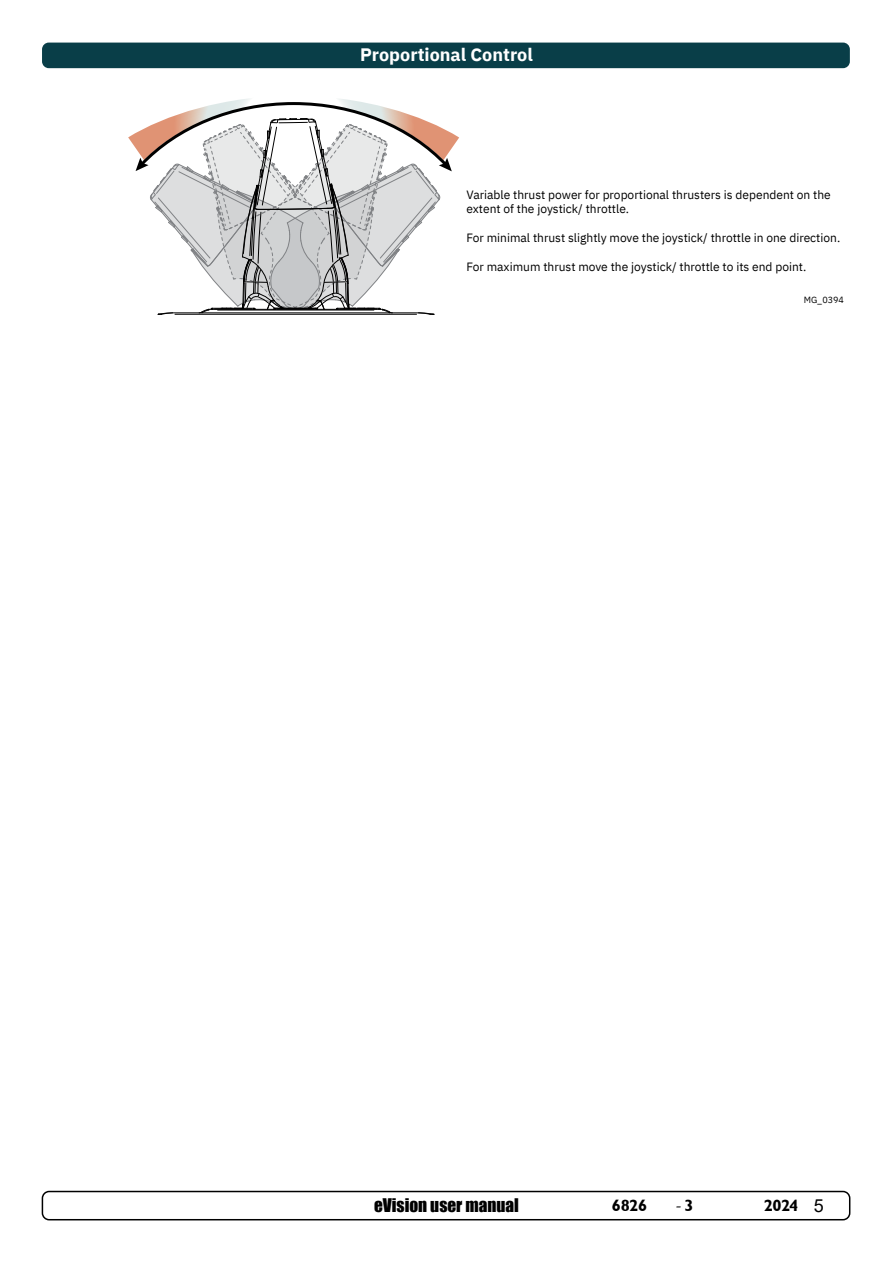
<style>
.page{position:relative;width:893px;height:1263px;background:#fff}
.page>*{position:absolute;margin:0;border:0;box-sizing:border-box;transform-origin:0 0}
.t1{font:700 18px "IBM Plex Sans";color:#fff}
.t2{font:18px "Minion Pro";color:#000}
.t3{font:17.25px "Impact";color:#000}
.t4{font:16.5px "Garrison Sans BOLD";letter-spacing:-.03em;color:#000}
.t5{font:12px/14.4px "IBM Plex Sans";color:#000}
.t6{font:9px "IBM Plex Sans";color:#000}
.s1{font-family:"Garrison Sans BOLD";font-size:16.5px}
.s2{font-family:"Arial";font-size:18px}
</style>
<div class="page">
<div style="left:42px;top:1191px;width:808px;height:29px;border:2px solid #000;border-radius:7px"></div>
<div style="left:42px;top:43px;width:808px;height:25px;background:#093e48;border-radius:7px"></div>
<svg style="left:128px;top:99px;width:331px;height:216px"></svg>
<p class="t1" style="left:360px;top:40px;width:174px">Proportional Control</p>
<p class="t5" style="left:466px;top:186px;width:366px">Variable thrust power for proportional thrusters is dependent on the extent of the joystick/ throttle.</p>
<p class="t5" style="left:466px;top:229px;width:375px">For minimal thrust slightly move the joystick/ throttle in one direction.</p>
<p class="t5" style="left:466px;top:258px;width:341px">For maximum thrust move the joystick/ throttle to its end point.</p>
<p class="t6" style="left:804px;top:293px;width:42px">MG_0394</p>
<h2 class="t3" style="left:374px;top:1192px;width:146px">eVision user manual</h2>
<h3 class="t4" style="left:612px;top:1196px;width:37px">6826</h3>
<h1 class="t2" style="left:675px;top:1193px;width:20px">-<span class="s1">3</span></h1>
<h3 class="t4" style="left:764px;top:1196px;width:61px">2024 <span class="s2">5</span></h3>
</div>
